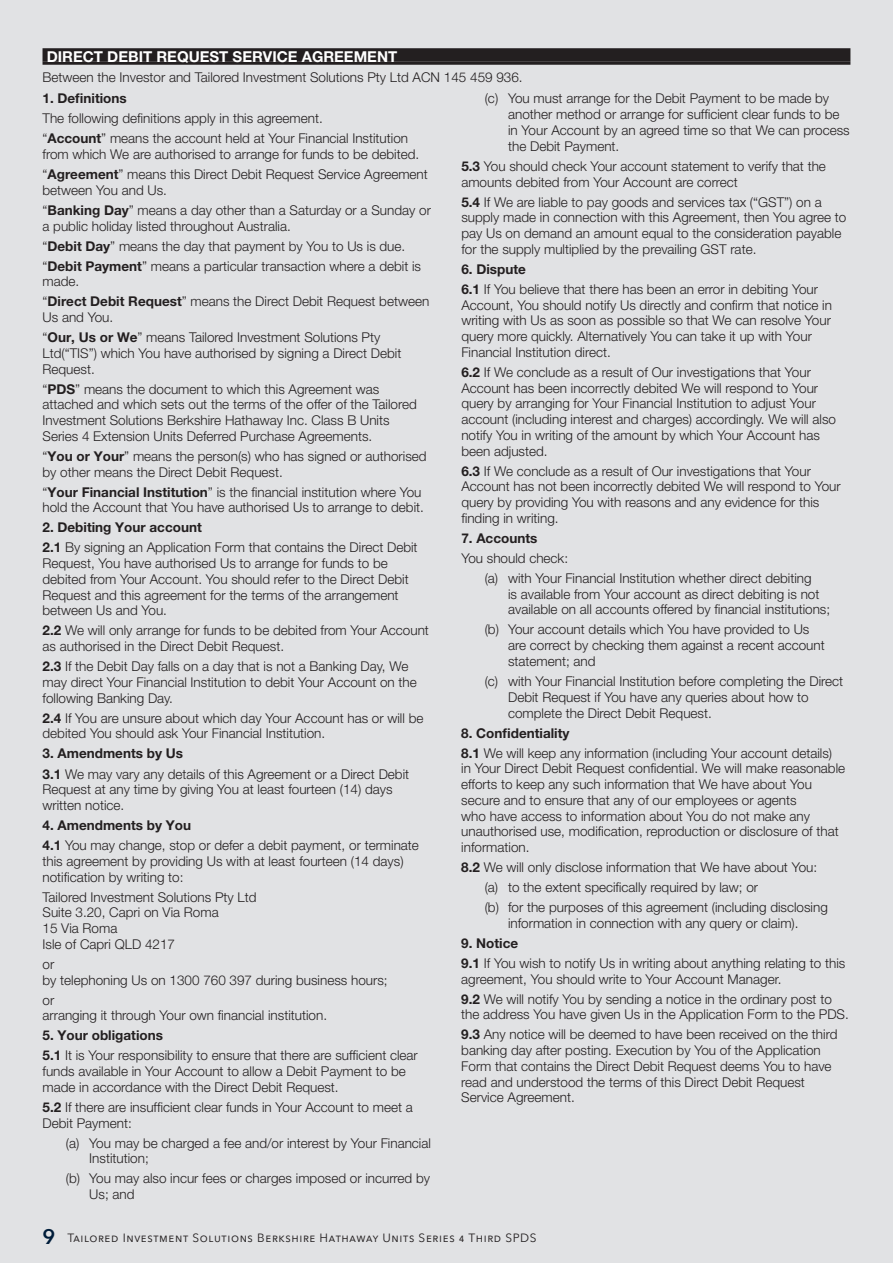
<style>
.page{position:relative;width:893px;height:1263px;background:#e1e2e4}
.page>*{position:absolute;margin:0;border:0;box-sizing:border-box;transform-origin:0 0}
.t1{font:700 15px "Helvetica Neue LT Pro";color:#fff}
.t2{font:300 13.5px/15.8px "Helvetica Neue LT Pro";color:#231f20}
.t3{font:700 13.5px "Helvetica Neue LT Pro";color:#231f20}
.t4{font:12px "Avenir Next";letter-spacing:.05em;color:#231f20}
.s1{font-weight:700}
.s2{font-weight:600;font-size:21px;color:#001d3a}
</style>
<div class="page">
<div style="left:43px;top:48px;width:807px;height:14px;background:#231f20"></div>
<hr style="left:43px;top:62px;width:807px;height:3px;background:#231f20">
<p class="t1" style="left:47px;top:47px;width:352px">DIRECT DEBIT REQUEST SERVICE AGREEMENT</p>
<p class="t2" style="left:43px;top:69px;width:482px">Between the Investor and Tailored Investment Solutions Pty Ltd ACN 145 459 936.</p>
<p class="t3" style="left:43px;top:90px;width:86px">1. Definitions</p>
<p class="t2" style="left:43px;top:108px;width:367px;line-height:20px">The following definitions apply in this agreement.<br>“<span class="s1">Account</span>” means the account held at Your Financial Institution</p>
<p class="t2" style="left:43px;top:144px;width:387px;line-height:20px">from which We are authorised to arrange for funds to be debited. “<span class="s1">Agreement</span>” means this Direct Debit Request Service Agreement</p>
<p class="t2" style="left:43px;top:180px;width:390px;line-height:20px">between You and Us.<br>“<span class="s1">Banking Day</span>” means a day other than a Saturday or a Sunday or</p>
<p class="t2" style="left:43px;top:215px;width:380px;line-height:20px">a public holiday listed throughout Australia.<br>“<span class="s1">Debit Day</span>” means the day that payment by You to Us is due. “<span class="s1">Debit Payment</span>” means a particular transaction where a debit is</p>
<p class="t2" style="left:43px;top:271px;width:388px;line-height:20px">made.<br>“<span class="s1">Direct Debit Request</span>” means the Direct Debit Request between</p>
<p class="t2" style="left:43px;top:307px;width:339px;line-height:20px">Us and You.<br>“<span class="s1">Our, Us or We</span>” means Tailored Investment Solutions Pty</p>
<p class="t2" style="left:43px;top:345px;width:360px">Ltd(“TIS”) which You have authorised by signing a Direct Debit<br>Request.</p>
<p class="t2" style="left:43px;top:381px;width:376px">“<span class="s1">PDS</span>” means the document to which this Agreement was attached and which sets out the terms of the offer of the Tailored Investment Solutions Berkshire Hathaway Inc. Class B Units Series 4 Extension Units Deferred Purchase Agreements.</p>
<p class="t2" style="left:43px;top:448px;width:386px">“<span class="s1">You or Your</span>” means the person(s) who has signed or authorised by other means the Direct Debit Request.</p>
<p class="t2" style="left:43px;top:484px;width:383px">“<span class="s1">Your Financial Institution</span>” is the financial institution where You hold the Account that You have authorised Us to arrange to debit.</p>
<p class="t2" style="left:43px;top:517px;width:377px;line-height:20px"><span class="s1">2. Debiting Your account<br>2.1</span> By signing an Application Form that contains the Direct Debit</p>
<p class="t2" style="left:43px;top:555px;width:368px">Request, You have authorised Us to arrange for funds to be debited from Your Account. You should refer to the Direct Debit Request and this agreement for the terms of the arrangement between Us and You.</p>
<p class="t2" style="left:43px;top:622px;width:388px"><span class="s1">2.2</span> We will only arrange for funds to be debited from Your Account as authorised in the Direct Debit Request.</p>
<p class="t2" style="left:43px;top:658px;width:376px"><span class="s1">2.3</span> If the Debit Day falls on a day that is not a Banking Day, We may direct Your Financial Institution to debit Your Account on the following Banking Day.</p>
<p class="t2" style="left:43px;top:710px;width:382px"><span class="s1">2.4</span> If You are unsure about which day Your Account has or will be debited You should ask Your Financial Institution.</p>
<p class="t2" style="left:43px;top:743px;width:368px;line-height:20px"><span class="s1">3. Amendments by Us<br>3.1</span> We may vary any details of this Agreement or a Direct Debit</p>
<p class="t2" style="left:43px;top:781px;width:352px">Request at any time by giving You at least fourteen (14) days written notice.</p>
<p class="t2" style="left:43px;top:815px;width:378px;line-height:20px"><span class="s1">4. Amendments by You<br>4.1</span> You may change, stop or defer a debit payment, or terminate</p>
<p class="t2" style="left:43px;top:853px;width:363px">this agreement by providing Us with at least fourteen (14 days) notification by writing to:</p>
<p class="t2" style="left:43px;top:888px;width:216px">Tailored Investment Solutions Pty Ltd<br>Suite 3.20, Capri on Via Roma<br>15 Via Roma<br>Isle of Capri QLD 4217</p>
<p class="t2" style="left:43px;top:956px;width:347px">or<br>by telephoning Us on 1300 760 397 during business hours;</p>
<p class="t2" style="left:43px;top:992px;width:286px">or<br>arranging it through Your own financial institution.</p>
<p class="t2" style="left:43px;top:1025px;width:377px;line-height:20px"><span class="s1">5. Your obligations<br>5.1</span> It is Your responsibility to ensure that there are sufficient clear</p>
<p class="t2" style="left:43px;top:1063px;width:365px">funds available in Your Account to allow a Debit Payment to be made in accordance with the Direct Debit Request.</p>
<p class="t2" style="left:43px;top:1099px;width:372px"><span class="s1">5.2</span> If there are insufficient clear funds in Your Account to meet a<br>Debit Payment:</p>
<p class="t2" style="left:89px;top:1135px;width:343px;text-indent:-23px">(a) You may be charged a fee and/or interest by Your Financial<br>Institution;</p>
<p class="t2" style="left:89px;top:1170px;width:342px;text-indent:-23px">(b) You may also incur fees or charges imposed or incurred by<br>Us; and</p>
<p class="t2" style="left:508px;top:91px;width:343px;text-indent:-23px">(c) You must arrange for the Debit Payment to be made by another method or arrange for sufficient clear funds to be in Your Account by an agreed time so that We can process the Debit Payment.</p>
<p class="t2" style="left:461px;top:158px;width:366px"><span class="s1">5.3</span> You should check Your account statement to verify that the amounts debited from Your Account are correct</p>
<p class="t2" style="left:461px;top:194px;width:387px"><span class="s1">5.4</span> If We are liable to pay goods and services tax (“GST”) on a supply made in connection with this Agreement, then You agree to pay Us on demand an amount equal to the consideration payable for the supply multiplied by the prevailing GST rate.</p>
<p class="t2" style="left:461px;top:259px;width:358px;line-height:20px"><span class="s1">6. Dispute<br>6.1</span> If You believe that there has been an error in debiting Your</p>
<p class="t2" style="left:461px;top:297px;width:372px">Account, You should notify Us directly and confirm that notice in writing with Us as soon as possible so that We can resolve Your query more quickly. Alternatively You can take it up with Your Financial Institution direct.</p>
<p class="t2" style="left:461px;top:364px;width:376px"><span class="s1">6.2</span> If We conclude as a result of Our investigations that Your Account has been incorrectly debited We will respond to Your query by arranging for Your Financial Institution to adjust Your account (including interest and charges) accordingly. We will also notify You in writing of the amount by which Your Account has been adjusted.</p>
<p class="t2" style="left:461px;top:463px;width:381px"><span class="s1">6.3</span> If We conclude as a result of Our investigations that Your Account has not been incorrectly debited We will respond to Your query by providing You with reasons and any evidence for this finding in writing.</p>
<p class="t3" style="left:461px;top:530px;width:78px">7. Accounts</p>
<p class="t2" style="left:485px;top:548px;width:328px;line-height:20px;text-indent:-23px">You should check:<br>(a) with Your Financial Institution whether direct debiting</p>
<p class="t2" style="left:508px;top:586px;width:324px">is available from Your account as direct debiting is not available on all accounts offered by financial institutions;</p>
<p class="t2" style="left:508px;top:621px;width:318px;text-indent:-23px">(b) Your account details which You have provided to Us are correct by checking them against a recent account statement; and</p>
<p class="t2" style="left:508px;top:673px;width:337px;text-indent:-23px">(c) with Your Financial Institution before completing the Direct<br>Debit Request if You have any queries about how to complete the Direct Debit Request.</p>
<p class="t2" style="left:461px;top:722px;width:372px;line-height:20px"><span class="s1">8. Confidentiality<br>8.1</span> We will keep any information (including Your account details)</p>
<p class="t2" style="left:461px;top:760px;width:385px">in Your Direct Debit Request confidential. We will make reasonable efforts to keep any such information that We have about You secure and to ensure that any of our employees or agents<br>who have access to information about You do not make any unauthorised use, modification, reproduction or disclosure of that information.</p>
<p class="t2" style="left:485px;top:857px;width:345px;line-height:20px;text-indent:-23px"><span class="s1">8.2</span> We will only disclose information that We have about You: (a) to the extent specifically required by law; or<br>(b) for the purposes of this agreement (including disclosing</p>
<p class="t2" style="left:508px;top:915px;width:292px">information in connection with any query or claim).</p>
<p class="t2" style="left:461px;top:933px;width:386px;line-height:20px"><span class="s1">9. Notice<br>9.1</span> If You wish to notify Us in writing about anything relating to this</p>
<p class="t2" style="left:461px;top:968px;width:372px;line-height:20px">agreement, You should write to Your Account Manager.<br><span class="s1">9.2</span> We will notify You by sending a notice in the ordinary post to</p>
<p class="t2" style="left:461px;top:1004px;width:389px;line-height:20px">the address You have given Us in the Application Form to the PDS.<br><span class="s1">9.3</span> Any notice will be deemed to have been received on the third</p>
<p class="t2" style="left:461px;top:1042px;width:372px">banking day after posting. Execution by You of the Application Form that contains the Direct Debit Request deems You to have read and understood the terms of this Direct Debit Request Service Agreement.</p>
<p class="t4" style="left:43px;top:1227px;width:496px"><span class="s2">9</span> Tailored Investment Solutions Berkshire Hathaway Units Series 4 Third SPDS</p>
</div>
